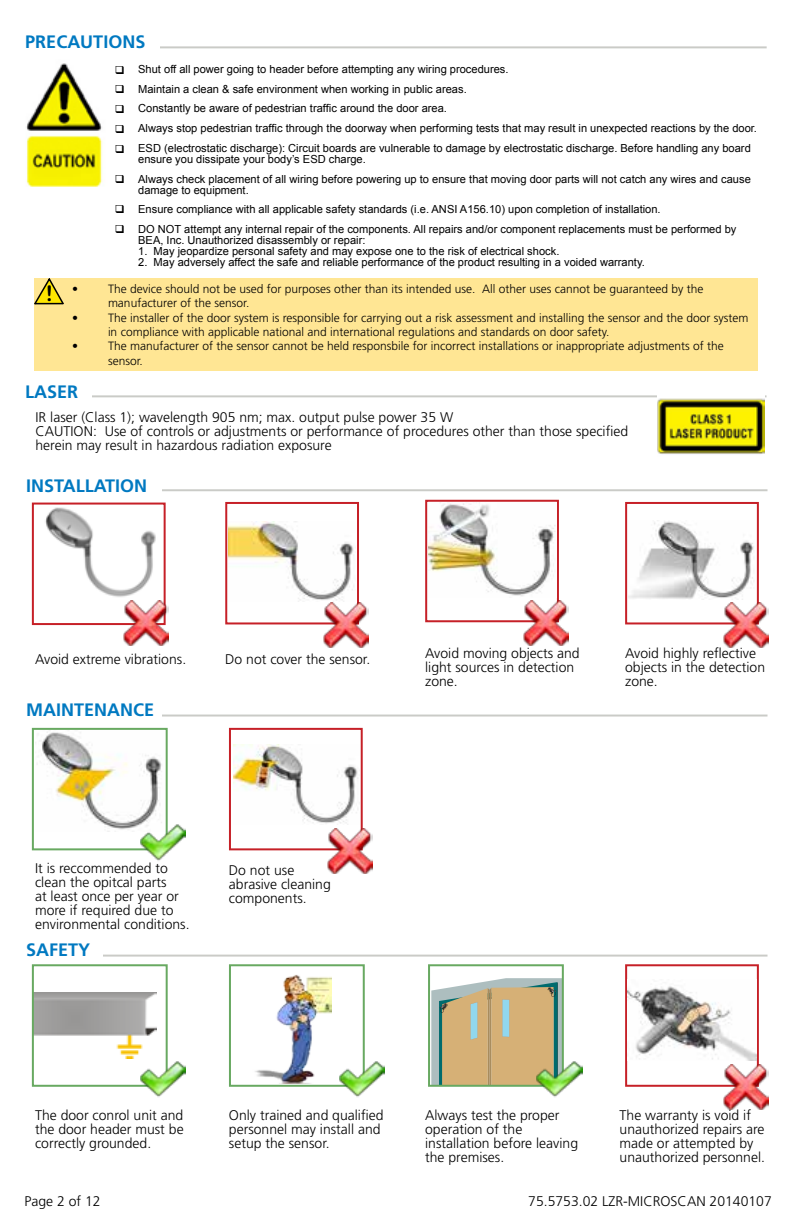
<style>
.page{position:relative;width:792px;height:1224px;background:#fff}
.page>*{position:absolute;margin:0;border:0;box-sizing:border-box;transform-origin:0 0}
.t1{font:21.6px "Arial Rounded MT Bold";color:#000}
.t2{font:700 18px "Frutiger LT Std";color:#0079c1}
.t3{font:300 14px/14px "Frutiger LT Std";color:#000}
.t4{font:300 12px/14.4px "Frutiger LT Std";color:#000}
.t5{font:11.2px/11.2px "Arial";color:#000}
</style>
<div class="page">
<img style="left:26px;top:63px;width:77px;height:124px">
<hr style="left:25px;top:46px;width:742px;height:2px;background:#969890">
<div style="left:25px;top:34px;width:135px;height:16px;background:#fff"></div>
<div style="left:32px;top:503px;width:134px;height:122px;background:#fff;border:2px solid #c62027"></div>
<img style="left:124px;top:600px;width:45px;height:45px">
<div style="left:225px;top:502px;width:134px;height:122px;background:#fff;border:2px solid #c62027"></div>
<img style="left:324px;top:602px;width:45px;height:46px">
<div style="left:425px;top:500px;width:134px;height:122px;background:#fff;border:2px solid #c62027"></div>
<img style="left:524px;top:600px;width:45px;height:45px">
<div style="left:625px;top:502px;width:134px;height:122px;background:#fff;border:2px solid #c62027"></div>
<img style="left:724px;top:602px;width:45px;height:46px">
<div style="left:32px;top:728px;width:136px;height:122px;background:#fff;border:2px solid #68a961"></div>
<img style="left:141px;top:821px;width:45px;height:40px">
<div style="left:229px;top:728px;width:134px;height:122px;background:#fff;border:2px solid #c62027"></div>
<img style="left:327px;top:828px;width:46px;height:46px">
<img style="left:255px;top:974px;width:77px;height:110px">
<div style="left:229px;top:964px;width:136px;height:123px;border:2px solid #68a961"></div>
<img style="left:340px;top:1057px;width:45px;height:40px">
<img style="left:35px;top:993px;width:122px;height:66px">
<div style="left:32px;top:964px;width:136px;height:123px;border:2px solid #68a961"></div>
<img style="left:141px;top:1057px;width:45px;height:40px">
<svg style="left:431px;top:978px;width:130px;height:106px;background:#c2b18a"></svg>
<div style="left:428px;top:964px;width:136px;height:123px;border:2px solid #68a961"></div>
<img style="left:537px;top:1057px;width:45px;height:40px">
<div style="left:625px;top:964px;width:134px;height:123px;background:#fff;border:2px solid #c62027"></div>
<img style="left:724px;top:1065px;width:45px;height:45px">
<hr style="left:26px;top:489px;width:742px;height:2px;background:#969890">
<hr style="left:26px;top:715px;width:742px;height:2px;background:#969890">
<hr style="left:26px;top:955px;width:742px;height:2px;background:#969890">
<div style="left:26px;top:479px;width:136px;height:21px;background:#fff"></div>
<div style="left:26px;top:702px;width:136px;height:22px;background:#fff"></div>
<div style="left:26px;top:943px;width:76px;height:17px;background:#fff"></div>
<hr style="left:25px;top:395px;width:742px;height:2px;background:#969890">
<div style="left:25px;top:385px;width:67px;height:21px;background:#fff"></div>
<img style="left:35px;top:732px;width:130px;height:99px">
<img style="left:628px;top:986px;width:128px;height:75px">
<img style="left:45px;top:507px;width:111px;height:90px">
<img style="left:233px;top:745px;width:125px;height:79px">
<img style="left:229px;top:521px;width:125px;height:80px">
<img style="left:428px;top:503px;width:128px;height:93px">
<img style="left:628px;top:520px;width:126px;height:80px">
<div style="left:34px;top:278px;width:724px;height:93px;background:#ffe694"></div>
<svg style="left:34px;top:278px;width:30px;height:27px"></svg>
<img style="left:658px;top:395px;width:106px;height:59px">
<h2 class="t2" style="left:25px;top:31px;width:122px">PRECAUTIONS</h2>
<p class="t5" style="left:115px;top:64px;width:395px">❑ Shut off all power going to header before attempting any wiring procedures.</p>
<p class="t5" style="left:115px;top:83px;width:353px">❑ Maintain a clean &amp; safe environment when working in public areas.</p>
<p class="t5" style="left:115px;top:103px;width:334px">❑ Constantly be aware of pedestrian traffic around the door area.</p>
<p class="t5" style="left:115px;top:123px;width:644px">❑ Always stop pedestrian traffic through the doorway when performing tests that may result in unexpected reactions by the door.</p>
<p class="t5" style="left:138px;top:143px;width:614px;text-indent:-23px">❑ ESD (electrostatic discharge): Circuit boards are vulnerable to damage by electrostatic discharge. Before handling any board ensure you dissipate your body’s ESD charge.</p>
<p class="t5" style="left:138px;top:173px;width:614px;text-indent:-23px">❑ Always check placement of all wiring before powering up to ensure that moving door parts will not catch any wires and cause damage to equipment.</p>
<p class="t5" style="left:115px;top:204px;width:547px">❑ Ensure compliance with all applicable safety standards (i.e. ANSI A156.10) upon completion of installation.</p>
<p class="t5" style="left:138px;top:223px;width:600px;text-indent:-23px">❑ DO NOT attempt any internal repair of the components. All repairs and/or component replacements must be performed by<br>BEA, Inc. Unauthorized disassembly or repair:</p>
<p class="t5" style="left:138px;top:245px;width:423px">1. May jeopardize personal safety and may expose one to the risk of electrical shock.</p>
<p class="t5" style="left:138px;top:257px;width:508px">2. May adversely affect the safe and reliable performance of the product resulting in a voided warranty.</p>
<h1 class="t1" style="left:46px;top:281px;width:34px">! <sup>•</sup></h1>
<p class="t4" style="left:108px;top:282px;width:597px">The device should not be used for purposes other than its intended use. All other uses cannot be guaranteed by the manufacturer of the sensor.</p>
<p class="t4" style="left:72px;top:310px;width:7px">•</p>
<p class="t4" style="left:108px;top:310px;width:642px">The installer of the door system is responsible for carrying out a risk assessment and installing the sensor and the door system in compliance with applicable national and international regulations and standards on door safety.</p>
<p class="t4" style="left:72px;top:339px;width:7px">•</p>
<p class="t4" style="left:108px;top:339px;width:617px">The manufacturer of the sensor cannot be held responsbile for incorrect installations or inappropriate adjustments of the sensor.</p>
<h2 class="t2" style="left:25px;top:381px;width:55px">LASER</h2>
<p class="t3" style="left:36px;top:411px;width:594px">IR laser (Class 1); wavelength 905 nm; max. output pulse power 35 W<br>CAUTION: Use of controls or adjustments or performance of procedures other than those specified herein may result in hazardous radiation exposure</p>
<h2 class="t2" style="left:26px;top:475px;width:123px">INSTALLATION</h2>
<p class="t3" style="left:35px;top:652px;width:153px">Avoid extreme vibrations.</p>
<p class="t3" style="left:225px;top:652px;width:146px">Do not cover the sensor.</p>
<p class="t3" style="left:425px;top:647px;width:156px">Avoid moving objects and light sources in detection zone.</p>
<p class="t3" style="left:625px;top:647px;width:142px">Avoid highly reflective objects in the detection zone.</p>
<h2 class="t2" style="left:26px;top:699px;width:129px">MAINTENANCE</h2>
<p class="t3" style="left:35px;top:861px;width:156px">It is reccommended to clean the opitcal parts<br>at least once per year or more if required due to environmental conditions.</p>
<p class="t3" style="left:229px;top:864px;width:103px">Do not use abrasive cleaning components.</p>
<h2 class="t2" style="left:26px;top:939px;width:66px">SAFETY</h2>
<p class="t3" style="left:35px;top:1109px;width:150px;text-align:justify">The door conrol unit and the door header must be correctly grounded.</p>
<p class="t3" style="left:229px;top:1109px;width:156px">Only trained and qualified personnel may install and setup the sensor.</p>
<p class="t3" style="left:425px;top:1109px;width:154px">Always test the proper operation of the installation before leaving the premises.</p>
<p class="t3" style="left:620px;top:1109px;width:147px">The warranty is void if unauthorized repairs are made or attempted by unauthorized personnel.</p>
<p class="t3" style="left:24px;top:1194px;width:78px">Page 2 of 12</p>
<p class="t3" style="left:528px;top:1194px;width:245px">75.5753.02 LZR-MICROSCAN 20140107</p>
</div>
